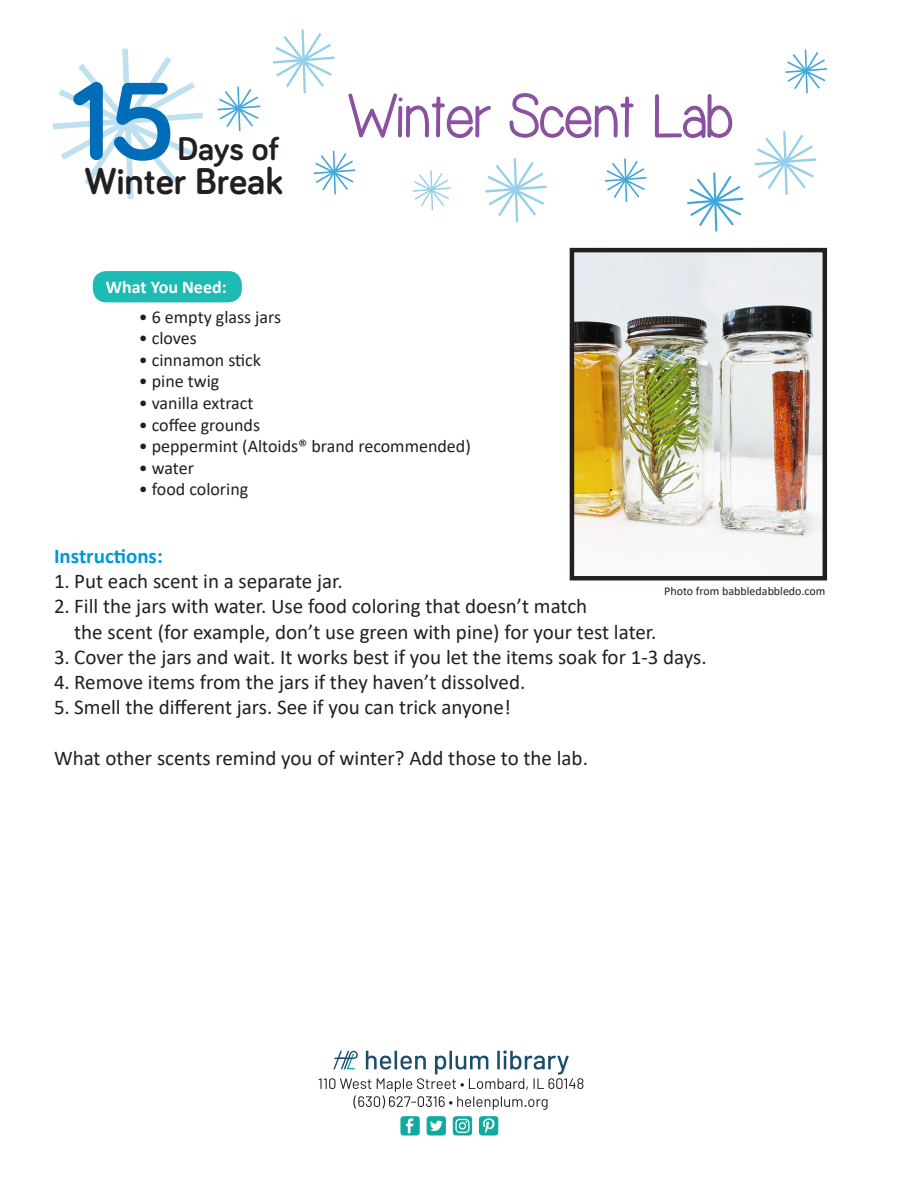
<style>
.page{position:relative;width:918px;height:1188px;background:#fff}
.page>*{position:absolute;margin:0;border:0;box-sizing:border-box;transform-origin:0 0}
.t1{font:700 113.4px "Bariol";color:#006db8}
.t2{font:60px "Simplicity";color:#8951a0}
.t3{font:700 38.55px "Bariol";color:#231f20}
.t4{font:700 34.05px "Bariol";color:#231f20}
.t5{font:21px/25.2px "Calibri";color:#231f20}
.t6{font:700 21px "Calibri";color:#0097d8}
.t7{font:18px "Calibri";color:#231f20}
.t8{font:700 18px "Calibri";color:#fff}
.t9{font:12px "Calibri";color:#231f20}
</style>
<div class="page">
<div style="left:93px;top:271px;width:149px;height:31px;background:#1dbbb3;border-radius:13px"></div>
<svg style="left:479px;top:1116px;width:20px;height:19px"></svg>
<svg style="left:400px;top:1116px;width:20px;height:20px"></svg>
<svg style="left:427px;top:1116px;width:19px;height:19px"></svg>
<svg style="left:453px;top:1116px;width:19px;height:19px"></svg>
<svg style="left:319px;top:1050px;width:264px;height:60px"></svg>
<svg style="left:53px;top:49px;width:150px;height:150px"></svg>
<svg style="left:314px;top:151px;width:41px;height:43px"></svg>
<svg style="left:785px;top:50px;width:42px;height:43px"></svg>
<svg style="left:687px;top:173px;width:56px;height:58px"></svg>
<svg style="left:605px;top:158px;width:42px;height:44px"></svg>
<svg style="left:217px;top:87px;width:43px;height:44px"></svg>
<svg style="left:413px;top:171px;width:38px;height:39px"></svg>
<svg style="left:485px;top:158px;width:62px;height:64px"></svg>
<svg style="left:755px;top:131px;width:61px;height:64px"></svg>
<svg style="left:273px;top:29px;width:61px;height:64px"></svg>
<svg style="left:348px;top:93px;width:143px;height:45px"></svg>
<svg style="left:509px;top:93px;width:125px;height:45px"></svg>
<svg style="left:655px;top:94px;width:77px;height:44px"></svg>
<img style="left:575px;top:253px;width:247px;height:291px">
<div style="left:570px;top:248px;width:257px;height:332px;border:4px solid #231f20"></div>
<p class="t1" style="left:71px;top:44px;width:107px">15</p>
<p class="t4" style="left:177px;top:125px;width:104px">Days of</p>
<p class="t3" style="left:84px;top:155px;width:200px">Winter Break</p>
<p class="t8" style="left:106px;top:275px;width:122px">What You Need:</p>
<p class="t2" style="left:347px;top:86px;width:387px">Winter Scent Lab</p>
<p class="t7" style="left:139px;top:304px;width:144px">• 6 empty glass jars</p>
<p class="t7" style="left:139px;top:326px;width:60px">• cloves</p>
<p class="t7" style="left:139px;top:347px;width:124px">• cinnamon stick</p>
<p class="t7" style="left:139px;top:369px;width:82px">• pine twig</p>
<p class="t7" style="left:139px;top:391px;width:116px">• vanilla extract</p>
<p class="t7" style="left:139px;top:412px;width:123px">• coffee grounds</p>
<p class="t7" style="left:139px;top:434px;width:334px">• peppermint (Altoids® brand recommended)</p>
<p class="t7" style="left:139px;top:455px;width:57px">• water</p>
<p class="t7" style="left:139px;top:477px;width:111px">• food coloring</p>
<p class="t6" style="left:54px;top:541px;width:110px">Instructions:</p>
<p class="t5" style="left:54px;top:568px;width:290px">1. Put each scent in a separate jar.</p>
<p class="t5" style="left:74px;top:593px;width:584px;text-indent:-20px">2. Fill the jars with water. Use food coloring that doesn’t match<br>the scent (for example, don’t use green with pine) for your test later.</p>
<p class="t5" style="left:54px;top:644px;width:654px">3. Cover the jars and wait. It works best if you let the items soak for 1-3 days.</p>
<p class="t5" style="left:54px;top:669px;width:473px">4. Remove items from the jars if they haven’t dissolved.</p>
<p class="t5" style="left:54px;top:694px;width:458px">5. Smell the different jars. See if you can trick anyone!</p>
<p class="t5" style="left:54px;top:744px;width:535px">What other scents remind you of winter? Add those to the lab.</p>
<p class="t9" style="left:664px;top:582px;width:163px">Photo from babbledabbledo.com</p>
</div>
